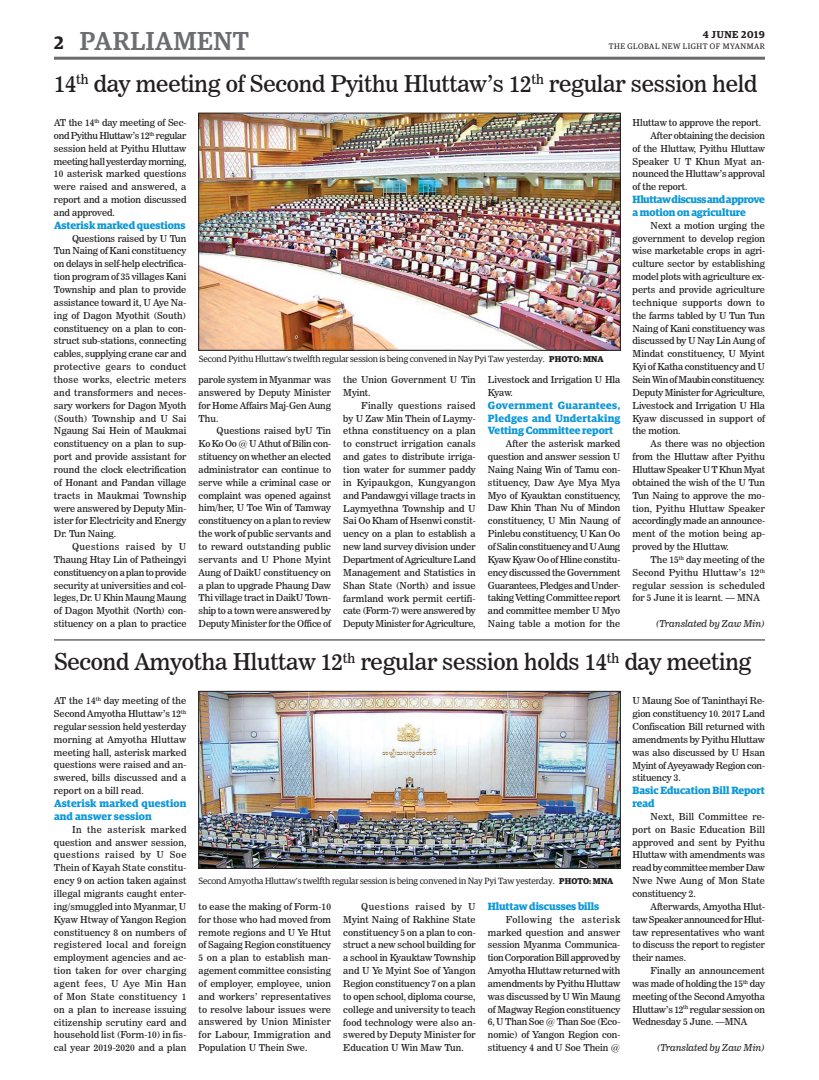
<style>
.page{position:relative;width:819px;height:1080px;background:#fff}
.page>*{position:absolute;margin:0;border:0;box-sizing:border-box;transform-origin:0 0}
.t1{font:500 26px "Guardian Egyp";letter-spacing:.02em;color:#6c6d70}
.t2{font:23px "News 706 BT Roman C";letter-spacing:-.01em;color:#231f20}
.t3{font:600 18px "Guardian Egyp";color:#231f20}
.t4{font:700 10.5px/12.9px "Guardian Egyp";letter-spacing:-.01em;color:#0e98d7;text-align:justify}
.t5{font:700 10.5px/12.9px "Guardian Egyp";letter-spacing:-.03em;color:#0e98d7}
.t6{font:700 10.5px/12.9px "Guardian Egyp";letter-spacing:.01em;color:#0e98d7}
.t7{font:600 10px "Guardian Egyp";letter-spacing:.06em;color:#231f20}
.t8{font:9.5px/12.9px "News 706 BT Roman C";letter-spacing:-.005em;color:#231f20;text-align:justify}
.t9{font:9.5px "News 706 BT Italic C";letter-spacing:-.01em;color:#231f20}
.t10{font:9.5px "News 706 BT Roman C";letter-spacing:.015em;color:#231f20}
.t11{font:9px "Guardian Egyp";letter-spacing:-.01em;color:#231f20}
.t12{font:8px "Guardian Egyp";letter-spacing:.06em;color:#231f20}
.s1{font-weight:700;font-size:8.5px}
</style>
<div class="page">
<hr style="left:54px;top:57px;width:711px;height:3px;background:#6c6d70">
<img style="left:201px;top:115px;width:417px;height:233px">
<img style="left:201px;top:693px;width:417px;height:174px">
<div style="left:199px;top:691px;width:421px;height:178px;border:1px solid #231f20"></div>
<hr style="left:54px;top:639px;width:711px;height:1px;background:#231f20">
<h3 class="t3" style="left:54px;top:29px;width:11px">2</h3>
<p class="t7" style="left:703px;top:27px;width:64px">4 JUNE 2019</p>
<h1 class="t1" style="left:80px;top:23px;width:170px">PARLIAMENT</h1>
<p class="t12" style="left:609px;top:41px;width:158px">THE GLOBAL NEW LIGHT OF MYANMAR</p>
<h2 class="t2" style="left:54px;top:70px;width:705px">14<sup>th</sup> day meeting of Second Pyithu Hluttaw’s 12<sup>th</sup> regular session held</h2>
<p class="t8" style="left:54px;top:116px;width:134px">AT the 14<sup>th</sup> day meeting of Sec&shy;ond Pyithu Hluttaw’s 12<sup>th</sup> regular session held at Pyithu Hluttaw meeting hall yesterday morning, 10 asterisk marked questions were raised and answered, a report and a motion discussed and approved.</p>
<p class="t4" style="left:54px;top:218px;width:133px">Asterisk marked questions</p>
<p class="t8" style="left:54px;top:232px;width:134px;text-indent:18px">Questions raised by U Tun Tun Naing of Kani constituency on delays in self-help electrifica&shy;tion program of 35 villages Kani Township and plan to provide assistance toward it, U Aye Na&shy;ing of Dagon Myothit (South) constituency on a plan to con&shy;struct sub-stations, connecting cables, supplying crane car and protective gears to conduct those works, electric meters and transformers and neces&shy;sary workers for Dagon Myoth (South) Township and U Sai Ngaung Sai Hein of Maukmai constituency on a plan to sup&shy;port and provide assistant for round the clock electrification of Honant and Pandan village tracts in Maukmai Township were answered by Deputy Min&shy;ister for Electricity and Energy Dr. Tun Naing.</p>
<p class="t8" style="left:54px;top:540px;width:134px;text-indent:18px">Questions raised by U Thaung Htay Lin of Patheingyi constituency on a plan to provide security at universities and col&shy;leges, Dr. U Khin Maung Maung of Dagon Myothit (North) con&shy;stituency on a plan to practice</p>
<p class="t11" style="left:199px;top:352px;width:406px">Second Pyithu Hluttaw’s twelfth regular session is being convened in Nay Pyi Taw yesterday. <span class="s1">PHOTO: MNA</span></p>
<p class="t8" style="left:199px;top:373px;width:134px">parole system in Myanmar was answered by Deputy Minister for Home Affairs Maj-Gen Aung Thu.</p>
<p class="t8" style="left:199px;top:424px;width:134px;text-indent:18px">Questions raised byU Tin Ko Ko Oo @ U Athut of Bilin con&shy;stituency on whether an elected administrator can continue to serve while a criminal case or complaint was opened against him/her, U Toe Win of Tamway constituency on a plan to review the work of public servants and to reward outstanding public servants and U Phone Myint Aung of DaikU constituency on a plan to upgrade Phaung Daw Thi village tract in DaikU Town&shy;ship to a town were answered by Deputy Minister for the Office of</p>
<p class="t8" style="left:343px;top:373px;width:134px">the Union Government U Tin<br>Myint.</p>
<p class="t8" style="left:343px;top:399px;width:134px;text-indent:18px">Finally questions raised by U Zaw Min Thein of Laymy&shy;ethna constituency on a plan to construct irrigation canals and gates to distribute irriga&shy;tion water for summer paddy in Kyipaukgon, Kungyangon and Pandawgyi village tracts in Laymyethna Township and U Sai Oo Kham of Hsenwi constit&shy;uency on a plan to establish a new land survey division under Department of Agriculture Land Management and Statistics in Shan State (North) and issue farmland work permit certifi&shy;cate (Form-7) were answered by Deputy Minister for Agriculture,</p>
<p class="t8" style="left:488px;top:373px;width:134px">Livestock and Irrigation U Hla<br>Kyaw.</p>
<p class="t4" style="left:488px;top:398px;width:134px">Government Guarantees, Pledges and Undertaking Vetting Committee report</p>
<p class="t8" style="left:488px;top:437px;width:134px;text-indent:18px">After the asterisk marked question and answer session U Naing Naing Win of Tamu con&shy;stituency, Daw Aye Mya Mya Myo of Kyauktan constituency, Daw Khin Than Nu of Mindon constituency, U Min Naung of Pinlebu constituency, U Kan Oo of Salin constituency and U Aung Kyaw Kyaw Oo of Hline constitu&shy;ency discussed the Government Guarantees, Pledges and Under&shy;taking Vetting Committee report and committee member U Myo Naing table a motion for the</p>
<p class="t8" style="left:633px;top:116px;width:130px">Hluttaw to approve the report.</p>
<p class="t8" style="left:651px;top:129px;width:116px">After obtaining the decision</p>
<p class="t8" style="left:633px;top:142px;width:134px">of the Hluttaw, Pyithu Hluttaw</p>
<p class="t10" style="left:633px;top:155px;width:134px">Speaker U T Khun Myat an-</p>
<p class="t8" style="left:633px;top:168px;width:134px">nounced the Hluttaw’s approval</p>
<p class="t8" style="left:633px;top:180px;width:56px">of the report.</p>
<p class="t5" style="left:633px;top:192px;width:134px">Hluttaw discuss and approve a motion on agriculture</p>
<p class="t8" style="left:633px;top:219px;width:134px;text-indent:18px">Next a motion urging the government to develop region wise marketable crops in agri&shy;culture sector by establishing model plots with agriculture ex&shy;perts and provide agriculture technique supports down to the farms tabled by U Tun Tun Naing of Kani constituency was discussed by U Nay Lin Aung of Mindat constituency, U Myint Kyi of Katha constituency and U Sein Win of Maubin constituency.<br>Deputy Minister for Agriculture, Livestock and Irrigation U Hla Kyaw discussed in support of the motion.</p>
<p class="t8" style="left:633px;top:437px;width:134px;text-indent:18px">As there was no objection from the Hluttaw after Pyithu Hluttaw Speaker U T Khun Myat obtained the wish of the U Tun Tun Naing to approve the mo&shy;tion, Pyithu Hluttaw Speaker accordingly made an announce&shy;ment of the motion being ap&shy;proved by the Hluttaw.</p>
<p class="t8" style="left:633px;top:553px;width:134px;text-indent:18px">The 15<sup>th</sup> day meeting of the Second Pyithu Hluttaw’s 12<sup>th </sup>regular session is scheduled for 5 June it is learnt. — MNA</p>
<p class="t9" style="left:656px;top:618px;width:111px">(Translated by Zaw Min)</p>
<h2 class="t2" style="left:54px;top:648px;width:699px">Second Amyotha Hluttaw 12<sup>th</sup> regular session holds 14<sup>th</sup> day meeting</h2>
<p class="t8" style="left:54px;top:694px;width:134px">AT the 14<sup>th</sup> day meeting of the Second Amyotha Hluttaw’s 12<sup>th </sup>regular session held yesterday morning at Amyotha Hluttaw meeting hall, asterisk marked questions were raised and an&shy;swered, bills discussed and a report on a bill read.</p>
<p class="t6" style="left:54px;top:796px;width:134px">Asterisk marked question and answer session</p>
<p class="t8" style="left:54px;top:823px;width:134px;text-indent:18px">In the asterisk marked question and answer session, questions raised by U Soe Thein of Kayah State constitu&shy;ency 9 on action taken against illegal migrants caught enter&shy;ing/smuggled into Myanmar, U Kyaw Htway of Yangon Region constituency 8 on numbers of registered local and foreign employment agencies and ac&shy;tion taken for over charging agent fees, U Aye Min Han of Mon State constituency 1 on a plan to increase issuing citizenship scrutiny card and household list (Form-10) in fis&shy;cal year 2019-2020 and a plan</p>
<p class="t11" style="left:199px;top:875px;width:416px">Second Amyotha Hluttaw’s twelfth regular session is being convened in Nay Pyi Taw yesterday. <span class="s1">PHOTO: MNA</span></p>
<p class="t8" style="left:199px;top:900px;width:134px">to ease the making of Form-10 for those who had moved from remote regions and U Ye Htut of Sagaing Region constituency 5 on a plan to establish man&shy;agement committee consisting of employer, employee, union and workers’ representatives to resolve labour issues were answered by Union Minister for Labour, Immigration and Population U Thein Swe.</p>
<p class="t8" style="left:343px;top:900px;width:134px;text-indent:18px">Questions raised by U Myint Naing of Rakhine State constituency 5 on a plan to con&shy;struct a new school building for a school in Kyauktaw Township and U Ye Myint Soe of Yangon Region constituency 7 on a plan to open school, diploma course, college and university to teach food technology were also an&shy;swered by Deputy Minister for Education U Win Maw Tun.</p>
<p class="t4" style="left:488px;top:899px;width:113px">Hluttaw discusses bills</p>
<p class="t8" style="left:488px;top:913px;width:134px;text-indent:18px">Following the asterisk marked question and answer session Myanma Communica&shy;tion Corporation Bill approved by Amyotha Hluttaw returned with amendments by Pyithu Hluttaw was discussed by U Win Maung of Magway Region constituency 6, U Than Soe @ Than Soe (Eco&shy;nomic) of Yangon Region con&shy;stituency 4 and U Soe Thein @</p>
<p class="t8" style="left:633px;top:694px;width:134px">U Maung Soe of Taninthayi Re&shy;gion constituency 10. 2017 Land Confiscation Bill returned with amendments by Pyithu Hluttaw was also discussed by U Hsan Myint of Ayeyawady Region con&shy;stituency 3.</p>
<p class="t4" style="left:633px;top:783px;width:134px">Basic Education Bill Report read</p>
<p class="t8" style="left:633px;top:810px;width:134px;text-indent:18px">Next, Bill Committee re&shy;port on Basic Education Bill approved and sent by Pyithu Hluttaw with amendments was read by committee member Daw Nwe Nwe Aung of Mon State constituency 2.</p>
<p class="t8" style="left:633px;top:900px;width:134px;text-indent:18px">Afterwards, Amyotha Hlut&shy;taw Speaker announced for Hlut&shy;taw representatives who want to discuss the report to register their names.</p>
<p class="t8" style="left:633px;top:964px;width:134px;text-indent:18px">Finally an announcement was made of holding the 15<sup>th</sup> day meeting of the Second Amyotha Hluttaw’s 12<sup>th</sup> regular session on Wednesday 5 June. —MNA</p>
<p class="t9" style="left:657px;top:1042px;width:110px">(Translated by Zaw Min)</p>
</div>
